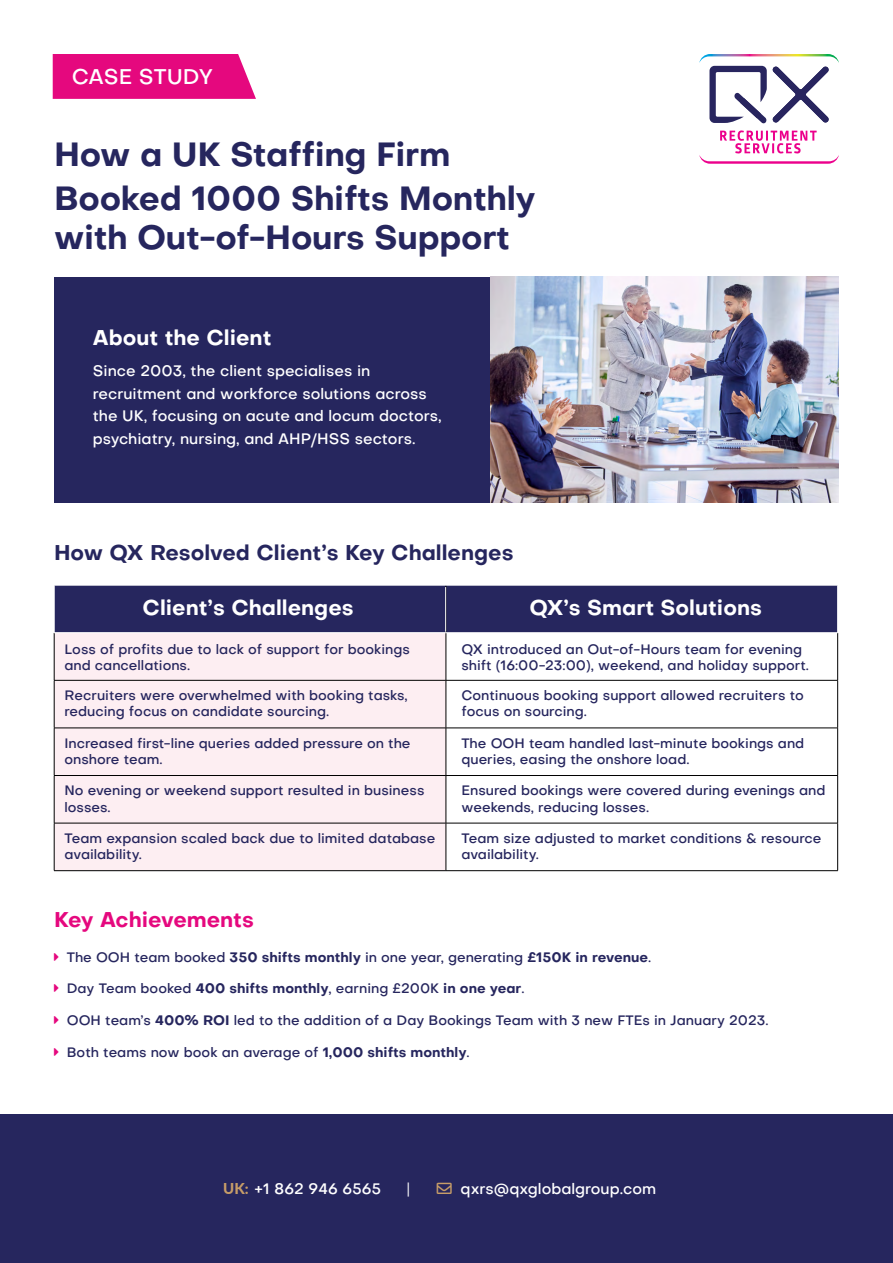
<style>
.page{position:relative;width:893px;height:1263px;background:#fff}
.page>*{position:absolute;margin:0;border:0;box-sizing:border-box;transform-origin:0 0}
.t1{font:700 33px/44.4px "Objective";letter-spacing:-.01em;color:#26265e}
.t2{font:700 21px "Objective";color:#fff}
.t3{font:700 21px "Objective";color:#26265e}
.t4{font:700 21px "Objective";color:#e5087e}
.t5{font:500 21px "Objective";color:#fff}
.t6{font:500 15px/22.5px "Objective";color:#fff}
.t7{font:15px "Lato";color:#fff}
.t8{font:500 13.5px/16.5px "Objective";color:#26265e}
.s1{font-weight:700}
.s2{font-family:"Lato";font-weight:800;color:#c79d68}
.s3{color:#c79d68}
</style>
<div class="page">
<div style="left:53px;top:54px;width:203px;height:45px;background:#e5087e"></div>
<div style="left:54px;top:277px;width:436px;height:225px;background:#26265e"></div>
<img style="left:490px;top:276px;width:349px;height:226px">
<svg style="left:699px;top:54px;width:140px;height:70px"></svg>
<svg style="left:699px;top:130px;width:140px;height:34px"></svg>
<div style="left:0;top:1115px;width:893px;height:148px;background:#26265e"></div>
<div style="left:55px;top:586px;width:782px;height:46px;background:#26265e"></div>
<div style="left:55px;top:633px;width:391px;height:237px;background:#fdeef2"></div>
<hr style="left:446px;top:585px;width:1px;height:47px;background:#000">
<hr style="left:837px;top:633px;width:1px;height:47px;background:#000">
<hr style="left:446px;top:680px;width:392px;height:1px;background:#000">
<hr style="left:837px;top:680px;width:1px;height:48px;background:#000">
<hr style="left:446px;top:728px;width:392px;height:1px;background:#000">
<hr style="left:837px;top:728px;width:1px;height:47px;background:#000">
<hr style="left:446px;top:775px;width:392px;height:1px;background:#000">
<hr style="left:837px;top:776px;width:1px;height:47px;background:#000">
<hr style="left:446px;top:823px;width:392px;height:1px;background:#000">
<hr style="left:837px;top:823px;width:1px;height:47px;background:#000">
<hr style="left:446px;top:870px;width:392px;height:1px;background:#000">
<hr style="left:54px;top:633px;width:1px;height:47px;background:#000">
<hr style="left:446px;top:633px;width:1px;height:47px;background:#000">
<hr style="left:54px;top:680px;width:392px;height:1px;background:#000">
<hr style="left:54px;top:680px;width:1px;height:48px;background:#000">
<hr style="left:446px;top:680px;width:1px;height:48px;background:#000">
<hr style="left:54px;top:728px;width:392px;height:1px;background:#000">
<hr style="left:54px;top:728px;width:1px;height:47px;background:#000">
<hr style="left:446px;top:728px;width:1px;height:47px;background:#000">
<hr style="left:54px;top:775px;width:392px;height:1px;background:#000">
<hr style="left:54px;top:776px;width:1px;height:47px;background:#000">
<hr style="left:446px;top:776px;width:1px;height:47px;background:#000">
<hr style="left:54px;top:823px;width:392px;height:1px;background:#000">
<hr style="left:54px;top:823px;width:1px;height:47px;background:#000">
<hr style="left:446px;top:823px;width:1px;height:47px;background:#000">
<hr style="left:54px;top:870px;width:392px;height:1px;background:#000">
<hr style="left:446px;top:585px;width:392px;height:1px;background:#fff">
<hr style="left:445px;top:587px;width:1px;height:45px;background:#fff">
<h2 class="t5" style="left:72px;top:62px;width:143px">CASE STUDY</h2>
<h1 class="t1" style="left:54px;top:131px;width:483px">How a UK Staffing Firm<br>Booked 1000 Shifts Monthly</h1>
<h1 class="t1" style="left:54px;top:215px;width:457px">with Out-of-Hours Support</h1>
<h2 class="t2" style="left:93px;top:323px;width:180px">About the Client</h2>
<p class="t6" style="left:93px;top:359px;width:350px">Since 2003, the client specialises in recruitment and workforce solutions across the UK, focusing on acute and locum doctors, psychiatry, nursing, and AHP/HSS sectors.</p>
<h2 class="t3" style="left:54px;top:537px;width:461px">How QX Resolved Client’s Key Challenges</h2>
<h2 class="t2" style="left:143px;top:592px;width:212px">Client’s Challenges</h2>
<h2 class="t2" style="left:529px;top:592px;width:234px">QX’s Smart Solutions</h2>
<p class="t8" style="left:64px;top:641px;width:347px">Loss of profits due to lack of support for bookings and cancellations.</p>
<p class="t8" style="left:461px;top:641px;width:349px">QX introduced an Out-of-Hours team for evening shift (16:00-23:00), weekend, and holiday support.</p>
<p class="t8" style="left:64px;top:687px;width:345px">Recruiters were overwhelmed with booking tasks, reducing focus on candidate sourcing.</p>
<p class="t8" style="left:461px;top:687px;width:344px">Continuous booking support allowed recruiters to focus on sourcing.</p>
<p class="t8" style="left:64px;top:735px;width:348px">Increased first-line queries added pressure on the onshore team.</p>
<p class="t8" style="left:461px;top:735px;width:344px">The OOH team handled last-minute bookings and queries, easing the onshore load.</p>
<p class="t8" style="left:64px;top:782px;width:362px">No evening or weekend support resulted in business losses.</p>
<p class="t8" style="left:461px;top:782px;width:365px">Ensured bookings were covered during evenings and weekends, reducing losses.</p>
<p class="t8" style="left:64px;top:829px;width:372px">Team expansion scaled back due to limited database availability.</p>
<p class="t8" style="left:461px;top:829px;width:361px">Team size adjusted to market conditions &amp; resource availability.</p>
<h2 class="t4" style="left:54px;top:905px;width:201px">Key Achievements</h2>
<p class="t8" style="left:67px;top:949px;width:586px">The OOH team booked <span class="s1">350 shifts monthly</span> in one year, generating <span class="s1">£150K in revenue</span>.</p>
<p class="t8" style="left:67px;top:980px;width:459px">Day Team booked <span class="s1">400 shifts monthly</span>, earning £200K <span class="s1">in one year</span>.</p>
<p class="t8" style="left:67px;top:1012px;width:703px">OOH team’s <span class="s1">400% ROI</span> led to the addition of a Day Bookings Team with 3 new FTEs in January 2023.</p>
<p class="t8" style="left:67px;top:1043px;width:404px">Both teams now book an average of <span class="s1">1,000 shifts monthly</span>.</p>
<p class="t6" style="left:223px;top:1177px;width:160px"><span class="s2">UK:</span> +1 862 946 6565</p>
<p class="t7" style="left:406px;top:1180px;width:6px">|</p>
<p class="t6" style="left:437px;top:1177px;width:221px"><span class="s3">→</span> qxrs@qxglobalgroup.com</p>
</div>
